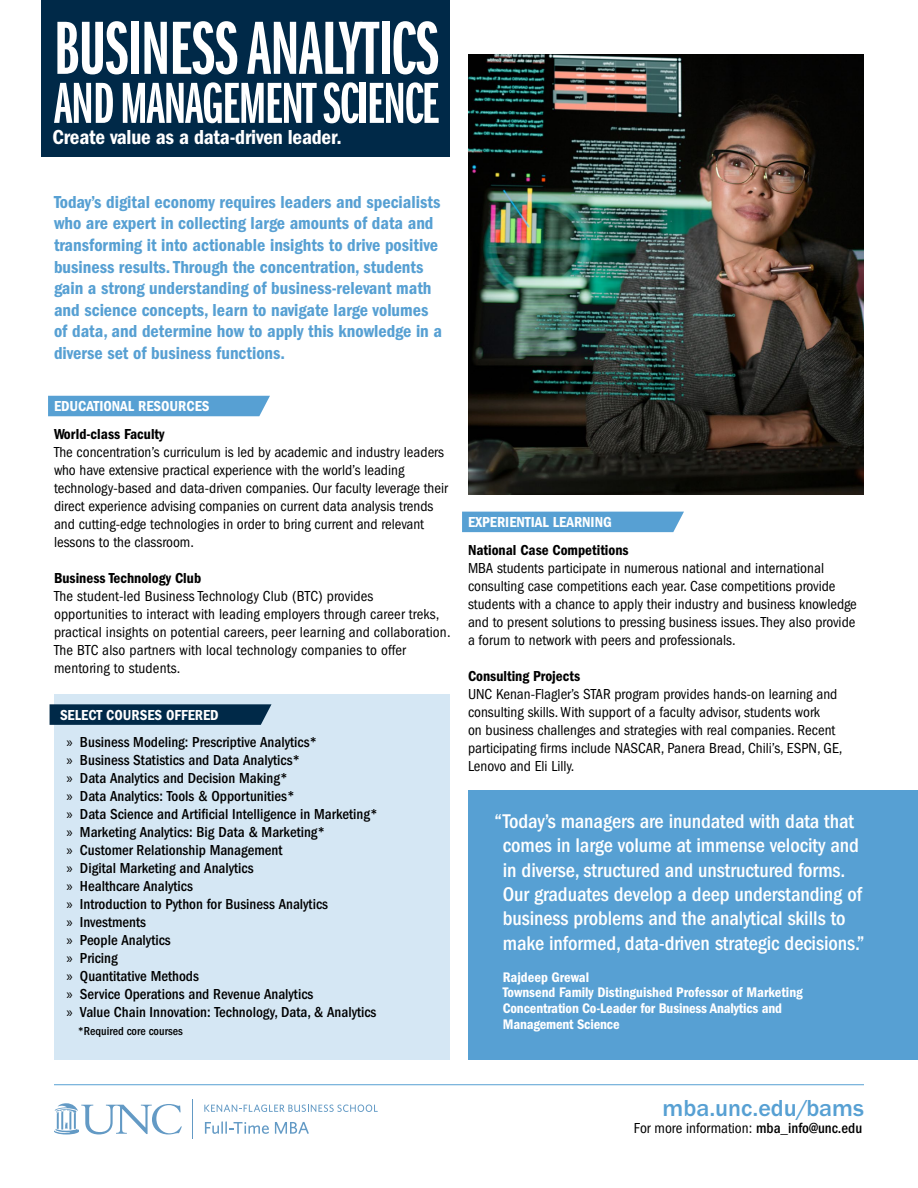
<style>
.page{position:relative;width:918px;height:1188px;background:#fff}
.page>*{position:absolute;margin:0;border:0;box-sizing:border-box;transform-origin:0 0}
.t1{font:78px "ITC Franklin Gothic Std Dm X Cp";letter-spacing:-.01em;color:#fff}
.t2{font:60px "ITC Franklin Gothic Std Dm X Cp";letter-spacing:-.02em;color:#fff}
.t3{font:500 24px "ITC Franklin Gothic Std";color:#57a0d3}
.t4{font:21px "ITC Franklin Gothic Std Dm Cd";letter-spacing:-.01em;color:#fff}
.t5{font:500 condensed 20.55px/24.5px "ITC Franklin Gothic Std";letter-spacing:-.005em;color:#fff;text-align:center}
.t6{font:18px/21.6px "ITC Franklin Gothic Std Dm Cd";color:#57a0d3}
.t7{font:condensed 15px/18px "ITC Franklin Gothic Std";color:#000}
.t8{font:500 condensed 15px "ITC Franklin Gothic Std";color:#000}
.t9{font:15px "ITC Franklin Gothic Std Dm Cd";color:#000}
.t10{font:15px "ITC Franklin Gothic Std Dm Cd";color:#fff}
.t11{font:14.4px/15.8px "ITC Franklin Gothic Std Dm Cd";letter-spacing:-.01em;color:#fff}
.t12{font:500 condensed 12px "ITC Franklin Gothic Std";color:#000}
.s1{font-family:"Myriad Pro";font-weight:400;font-stretch:normal}
.s2{font-weight:500}
</style>
<div class="page">
<div style="left:468px;top:790px;width:450px;height:270px;background:#57a0d3"></div>
<div style="left:41px;top:0;width:409px;height:156px;background:#002948"></div>
<div style="left:48px;top:396px;width:222px;height:20px;background:#57a0d3"></div>
<div style="left:462px;top:512px;width:222px;height:20px;background:#57a0d3"></div>
<hr style="left:192px;top:1100px;width:1px;height:39px;background:#639ac5">
<svg style="left:54px;top:1103px;width:128px;height:32px"></svg>
<svg style="left:204px;top:1105px;width:174px;height:7px"></svg>
<svg style="left:205px;top:1121px;width:64px;height:13px"></svg>
<svg style="left:275px;top:1122px;width:34px;height:12px"></svg>
<div style="left:54px;top:694px;width:396px;height:366px;background:#d5e7f4"></div>
<svg style="left:50px;top:704px;width:222px;height:21px"></svg>
<hr style="left:54px;top:1084px;width:810px;height:1px;background:#57a0d3">
<img style="left:468px;top:54px;width:396px;height:441px">
<h1 class="t1" style="left:54px;top:6px;width:387px">BUSINESS ANALYTICS</h1>
<h1 class="t2" style="left:54px;top:71px;width:387px">ANDMANAGEMENT SCIENCE</h1>
<p class="t4" style="left:52px;top:125px;width:291px">Create value as a data-driven leader.</p>
<p class="t6" style="left:54px;top:191px;width:390px">Today’s digital economy requires leaders and specialists who are expert in collecting large amounts of data and transforming it into actionable insights to drive positive business results. Through the concentration, students gain a strong understanding of business-relevant math and science concepts, learn to navigate large volumes of data, and determine how to apply this knowledge in a diverse set of business functions.</p>
<h2 class="t10" style="left:54px;top:397px;width:157px">EDUCATIONAL RESOURCES</h2>
<h3 class="t9" style="left:54px;top:425px;width:112px">World-class Faculty</h3>
<p class="t7" style="left:54px;top:443px;width:395px">The concentration’s curriculum is led by academic and industry leaders who have extensive practical experience with the world’s leading technology-based and data-driven companies. Our faculty leverage their direct experience advising companies on current data analysis trends and cutting-edge technologies in order to bring current and relevant lessons to the classroom.</p>
<h3 class="t9" style="left:54px;top:569px;width:149px">Business Technology Club</h3>
<p class="t7" style="left:54px;top:587px;width:398px">The student-led Business Technology Club (BTC) provides opportunities to interact with leading employers through career treks, practical insights on potential careers, peer learning and collaboration.<br>The BTC also partners with local technology companies to offer mentoring to students.</p>
<h2 class="t10" style="left:60px;top:706px;width:160px">SELECT COURSES OFFERED</h2>
<p class="t8" style="left:66px;top:734px;width:252px"><span class="s1">»</span> Business Modeling: Prescriptive Analytics*</p>
<p class="t8" style="left:66px;top:752px;width:235px"><span class="s1">»</span> Business Statistics and Data Analytics*</p>
<p class="t8" style="left:66px;top:770px;width:223px"><span class="s1">»</span> Data Analytics and Decision Making*</p>
<p class="t8" style="left:66px;top:788px;width:230px"><span class="s1">»</span> Data Analytics: Tools &amp; Opportunities*</p>
<p class="t8" style="left:66px;top:806px;width:313px"><span class="s1">»</span> Data Science and Artificial Intelligence in Marketing*</p>
<p class="t8" style="left:66px;top:824px;width:260px"><span class="s1">»</span> Marketing Analytics: Big Data &amp; Marketing*</p>
<p class="t8" style="left:66px;top:842px;width:218px"><span class="s1">»</span> Customer Relationship Management</p>
<p class="t8" style="left:66px;top:860px;width:189px"><span class="s1">»</span> Digital Marketing and Analytics</p>
<p class="t8" style="left:66px;top:878px;width:128px"><span class="s1">»</span> Healthcare Analytics</p>
<p class="t8" style="left:66px;top:896px;width:263px"><span class="s1">»</span> Introduction to Python for Business Analytics</p>
<p class="t8" style="left:66px;top:914px;width:81px"><span class="s1">»</span> Investments</p>
<p class="t8" style="left:66px;top:932px;width:106px"><span class="s1">»</span> People Analytics</p>
<p class="t8" style="left:66px;top:950px;width:53px"><span class="s1">»</span> Pricing</p>
<p class="t8" style="left:66px;top:968px;width:134px"><span class="s1">»</span> Quantitative Methods</p>
<p class="t8" style="left:66px;top:986px;width:248px"><span class="s1">»</span> Service Operations and Revenue Analytics</p>
<p class="t8" style="left:66px;top:1004px;width:312px"><span class="s1">»</span> Value Chain Innovation: Technology, Data, &amp; Analytics</p>
<p class="t12" style="left:78px;top:1024px;width:107px">*Required core courses</p>
<h2 class="t10" style="left:468px;top:513px;width:145px">EXPERIENTIAL LEARNING</h2>
<h3 class="t9" style="left:468px;top:542px;width:162px">National Case Competitions</h3>
<p class="t7" style="left:468px;top:559px;width:390px">MBA students participate in numerous national and international consulting case competitions each year. Case competitions provide students with a chance to apply their industry and business knowledge and to present solutions to pressing business issues. They also provide a forum to network with peers and professionals.</p>
<h3 class="t9" style="left:468px;top:668px;width:114px">Consulting Projects</h3>
<p class="t7" style="left:468px;top:685px;width:376px">UNC Kenan-Flagler’s STAR program provides hands-on learning and consulting skills. With support of a faculty advisor, students work<br>on business challenges and strategies with real companies. Recent participating firms include NASCAR, Panera Bread, Chili’s, ESPN, GE, Lenovo and Eli Lilly.</p>
<p class="t5" style="left:495px;top:809px;width:372px">“Today’s managers are inundated with data that comes in large volume at immense velocity and in diverse, structured and unstructured forms.<br>Our graduates develop a deep understanding of business problems and the analytical skills to make informed, data-driven strategic decisions.”</p>
<p class="t11" style="left:503px;top:969px;width:88px">Rajdeep Grewal</p>
<p class="t11" style="left:503px;top:985px;width:302px">Townsend Family Distinguished Professor of Marketing</p>
<p class="t11" style="left:503px;top:1001px;width:281px">Concentration Co-Leader for Business Analytics and<br>Management Science</p>
<p class="t3" style="left:663px;top:1094px;width:203px">mba.unc.edu/bams</p>
<p class="t7" style="left:634px;top:1120px;width:230px">For more information: <span class="s2">mba_info@unc.edu</span></p>
</div>
